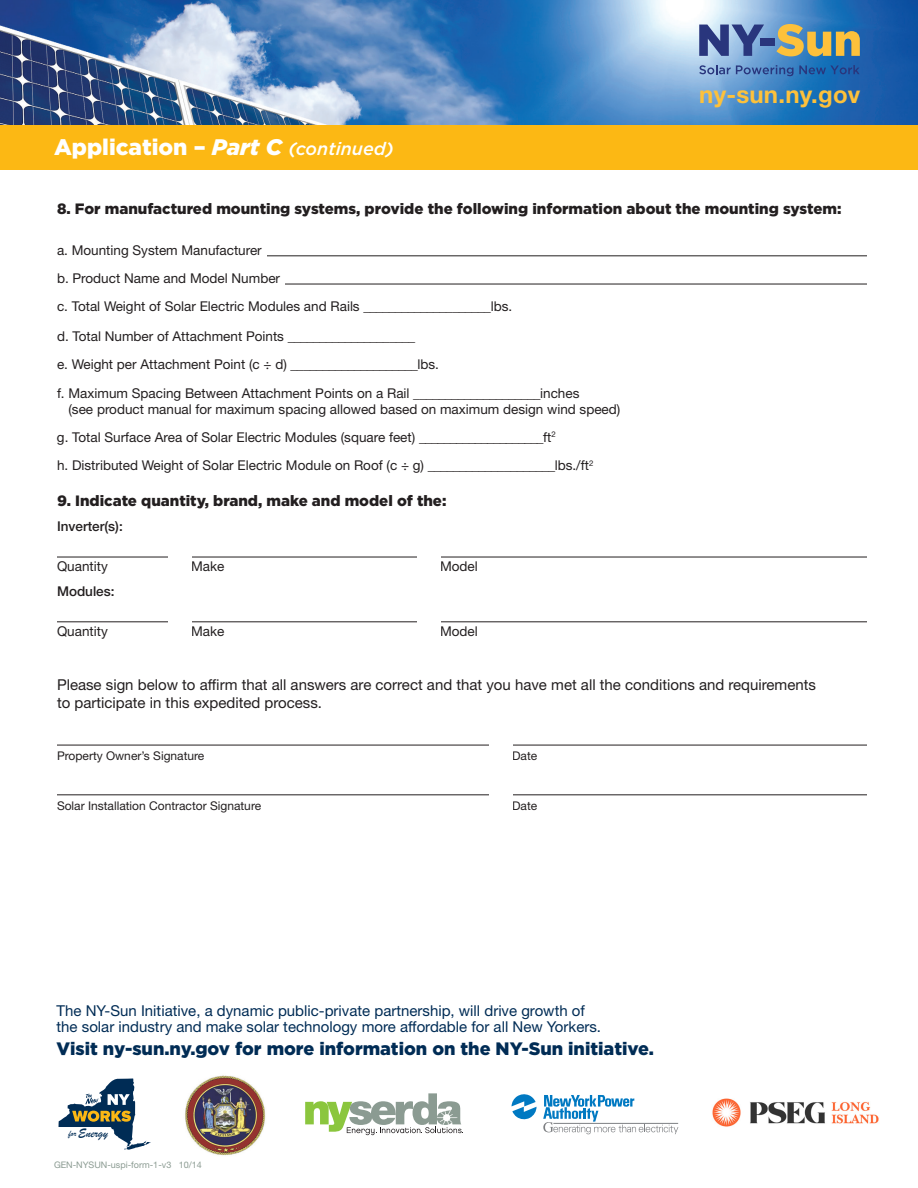
<style>
.page{position:relative;width:918px;height:1188px;background:#fff}
.page>*{position:absolute;margin:0;border:0;box-sizing:border-box;transform-origin:0 0}
.t1{font:700 24px "Helvetica Neue LT Std";letter-spacing:.01em;color:#fdc13b}
.t2{font:900 22.5px "Gotham";color:#fff}
.t3{font:900 18px "Gotham";color:#002c55}
.t4{font:15px/16.5px "Helvetica Neue LT Std";color:#002c55}
.t5{font:15px/18px "Helvetica Neue LT Std";color:#231f20}
.t6{font:900 15px "Gotham";color:#231f20}
.t7{font:13.5px/28.2px "Helvetica Neue LT Std";color:#231f20}
.t8{font:500 13.5px "Helvetica Neue LT Std";color:#231f20}
.t9{font:12.75px "Brush Script";color:#002c55}
.t10{font:12px "Helvetica Neue LT Std";color:#231f20}
.t11{font:9px "Helvetica Neue LT Std";color:#8b9b92}
.s1{font-style:italic}
.s2{font-weight:500;font-style:italic;font-size:18px}
.s3{font-size:9.15px}
</style>
<div class="page">
<div style="left:0;top:125px;width:918px;height:45px;background:#fcb814"></div>
<img style="left:0;top:0;width:918px;height:125px">
<svg style="left:699px;top:25px;width:65px;height:31px;background:#5d74ab"></svg>
<div style="left:760px;top:38px;width:15px;height:8px;background:#29367d"></div>
<svg style="left:776px;top:24px;width:84px;height:32px;background:#9ea077"></svg>
<svg style="left:699px;top:65px;width:161px;height:11px;background:#4375b3"></svg>
<hr style="left:267px;top:255px;width:600px;height:1px;background:#231f20">
<hr style="left:285px;top:284px;width:582px;height:1px;background:#231f20">
<hr style="left:57px;top:557px;width:810px;height:1px;background:#231f20">
<hr style="left:57px;top:621px;width:810px;height:1px;background:#231f20">
<hr style="left:57px;top:745px;width:810px;height:1px;background:#231f20">
<hr style="left:57px;top:794px;width:810px;height:1px;background:#231f20">
<div style="left:168px;top:552px;width:23px;height:19px;background:#fff"></div>
<div style="left:417px;top:552px;width:23px;height:19px;background:#fff"></div>
<div style="left:168px;top:617px;width:23px;height:19px;background:#fff"></div>
<div style="left:417px;top:617px;width:23px;height:19px;background:#fff"></div>
<div style="left:489px;top:739px;width:23px;height:21px;background:#fff"></div>
<div style="left:489px;top:788px;width:23px;height:22px;background:#fff"></div>
<svg style="left:512px;top:1094px;width:25px;height:26px"></svg>
<svg style="left:543px;top:1095px;width:135px;height:39px"></svg>
<img style="left:185px;top:1075px;width:81px;height:81px">
<svg style="left:58px;top:1078px;width:93px;height:72px"></svg>
<svg style="left:305px;top:1093px;width:158px;height:42px"></svg>
<img style="left:712px;top:1098px;width:167px;height:29px">
<p class="t2" style="left:54px;top:132px;width:341px">Application – <span class="s1">Part C</span> <span class="s2">(continued)</span></p>
<h1 class="t1" style="left:699px;top:79px;width:163px">ny-sun.ny.gov</h1>
<p class="t6" style="left:57px;top:199px;width:786px">8. For manufactured mounting systems, provide the following information about the mounting system:</p>
<p class="t7" style="left:57px;top:236px;width:457px">a. Mounting System Manufacturer<br>b. Product Name and Model Number<br>c. Total Weight of Solar Electric Modules and Rails ____________________lbs.</p>
<p class="t7" style="left:57px;top:322px;width:524px">d. Total Number of Attachment Points ____________________<br>e. Weight per Attachment Point (c ÷ d) ____________________lbs.<br>f. Maximum Spacing Between Attachment Points on a Rail ____________________inches</p>
<p class="t7" style="left:57px;top:395px;width:565px;text-indent:12px">(see product manual for maximum spacing allowed based on maximum design wind speed) g. Total Surface Area of Solar Electric Modules (square feet) ____________________ft<sup>2<br></sup>h. Distributed Weight of Solar Electric Module on Roof (c ÷ g) ____________________lbs./ft<sup>2</sup></p>
<p class="t6" style="left:57px;top:490px;width:391px">9. Indicate quantity, brand, make and model of the:</p>
<p class="t8" style="left:57px;top:518px;width:67px">Inverter(s):</p>
<p class="t7" style="left:57px;top:552px;width:52px">Quantity</p>
<p class="t7" style="left:191px;top:552px;width:35px">Make</p>
<p class="t7" style="left:440px;top:552px;width:39px">Model</p>
<p class="t8" style="left:57px;top:583px;width:59px">Modules:</p>
<p class="t7" style="left:57px;top:617px;width:52px">Quantity</p>
<p class="t7" style="left:191px;top:617px;width:35px">Make</p>
<p class="t7" style="left:440px;top:617px;width:39px">Model</p>
<p class="t5" style="left:57px;top:675px;width:761px">Please sign below to affirm that all answers are correct and that you have met all the conditions and requirements to participate in this expedited process.</p>
<p class="t10" style="left:57px;top:749px;width:149px">Property Owner’s Signature</p>
<p class="t10" style="left:512px;top:749px;width:27px">Date</p>
<p class="t10" style="left:57px;top:799px;width:206px">Solar Installation Contractor Signature</p>
<p class="t10" style="left:512px;top:799px;width:27px">Date</p>
<p class="t4" style="left:57px;top:1002px;width:546px">The NY-Sun Initiative, a dynamic public-private partnership, will drive growth of the solar industry and make solar technology more affordable for all New Yorkers.</p>
<p class="t3" style="left:57px;top:1036px;width:599px">Visit ny-sun.ny. gov for more information on the NY-Sun initiative.</p>
<p class="t9" style="left:68px;top:1125px;width:41px"><span class="s3">for</span> Energy</p>
<p class="t11" style="left:54px;top:1159px;width:149px">GEN-NYSUN-uspi-form-1-v3 10/14</p>
</div>
